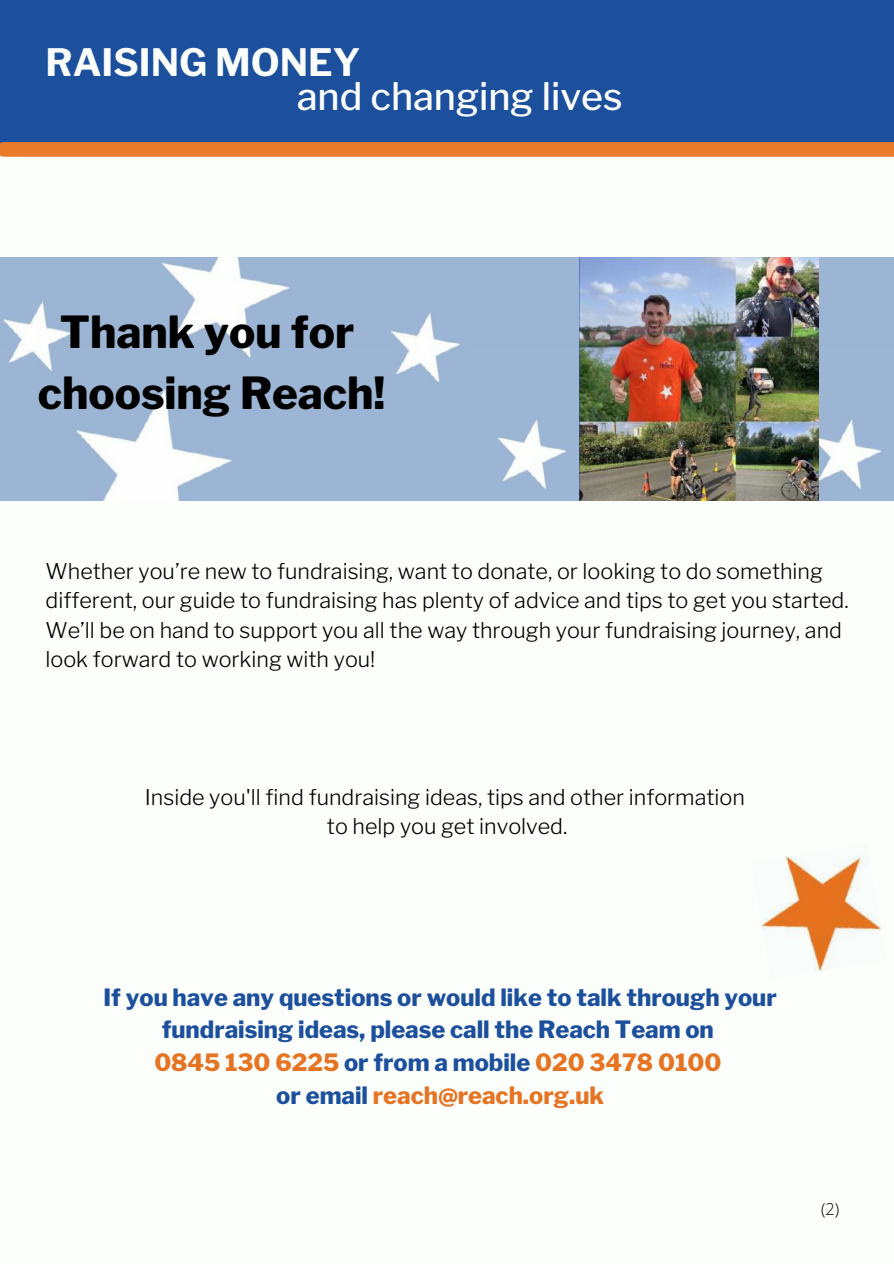
<style>
.page{position:relative;width:894px;height:1264px;background:#fff}
.page>*{position:absolute;margin:0;border:0;box-sizing:border-box;transform-origin:0 0}
.t1{font:800 43.8px/60.6px "Libre Franklin";color:#000;text-align:center}
.t2{font:500 37.65px "Libre Franklin";color:#fbfdfb}
.t3{font:700 37.5px "Libre Franklin";color:#fbfdfb}
.t4{font:800 23.7px/32.7px "Libre Franklin";color:#1c509c;text-align:center}
.t5{font:300 21.6px/29.2px "Libre Franklin";color:#000}
.t6{font:300 16.35px "Open Sans";color:#000}
.s1{color:#e57423}
</style>
<div class="page">
<img style="left:818px;top:257px;width:75px;height:243px">
<img style="left:0;top:257px;width:818px;height:244px">
<img style="left:761px;top:855px;width:120px;height:117px">
<div style="left:0;top:0;width:893px;height:150px;background:#1c509c"></div>
<div style="left:4px;top:142px;width:889px;height:15px;background:#e97c28"></div>
<h3 class="t3" style="left:46px;top:40px;width:316px">RAISING MONEY</h3>
<h2 class="t2" style="left:297px;top:74px;width:327px">and changing lives</h2>
<h1 class="t1" style="left:38px;top:302px;width:349px">Thank you for choosing Reach!</h1>
<p class="t5" style="left:46px;top:556px;width:804px">Whether you’re new to fundraising, want to donate, or looking to do something different, our guide to fundraising has plenty of advice and tips to get you started.<br>We’ll be on hand to support you all the way through your fundraising journey, and look forward to working with you!</p>
<p class="t5" style="left:145px;top:782px;width:601px;text-align:center">Inside you'll find fundraising ideas, tips and other information to help you get involved.</p>
<p class="t4" style="left:104px;top:980px;width:674px">If you have any questions or would like to talk through your fundraising ideas, please call the Reach Team on<br><span class="s1">0845 130 6225</span> or from a mobile <span class="s1">020 3478 0100<br></span>or email <span class="s1">reach@reach.org.uk</span></p>
<p class="t6" style="left:820px;top:1197px;width:20px">(2)</p>
</div>
